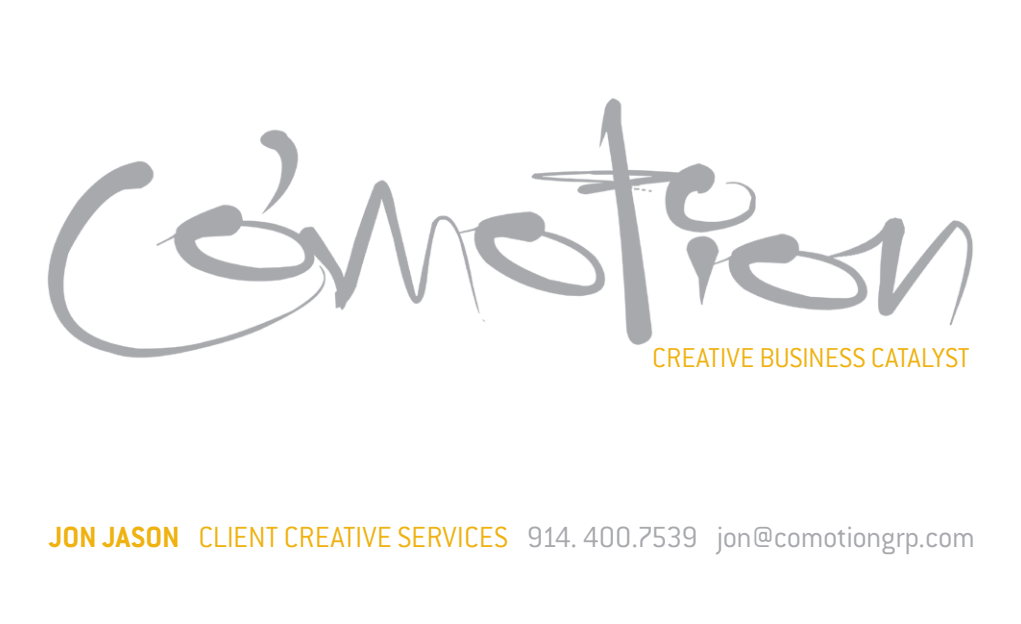
<style>
.page{position:relative;width:1021px;height:624px;background:#fff}
.page>*{position:absolute;margin:0;border:0;box-sizing:border-box;transform-origin:0 0}
.t1{font:300 32px "Conduit ITC";letter-spacing:-.015em;color:#a8a9ad}
.t2{font:300 32px "Conduit ITC";color:#efb211}
.t3{font:700 32px "Conduit ITC";color:#efb211}
.t4{font:300 30px "Conduit ITC";letter-spacing:-.01em;color:#efb211}
.s1{font-weight:300}
</style>
<div class="page">
<img style="left:47px;top:98px;width:926px;height:260px">
<p class="t4" style="left:652px;top:341px;width:319px">CREATIVE BUSINESS CATALYST</p>
<p class="t3" style="left:49px;top:518px;width:164px">JON JASON <span class="s1">CLIENT</span></p>
<p class="t2" style="left:284px;top:520px;width:15px">CREATIVE</p>
<p class="t2" style="left:397px;top:520px;width:15px">SERVICES</p>
<p class="t1" style="left:527px;top:520px;width:449px">914. 400.7539 JON@COMOTIONGRP.COM</p>
</div>
